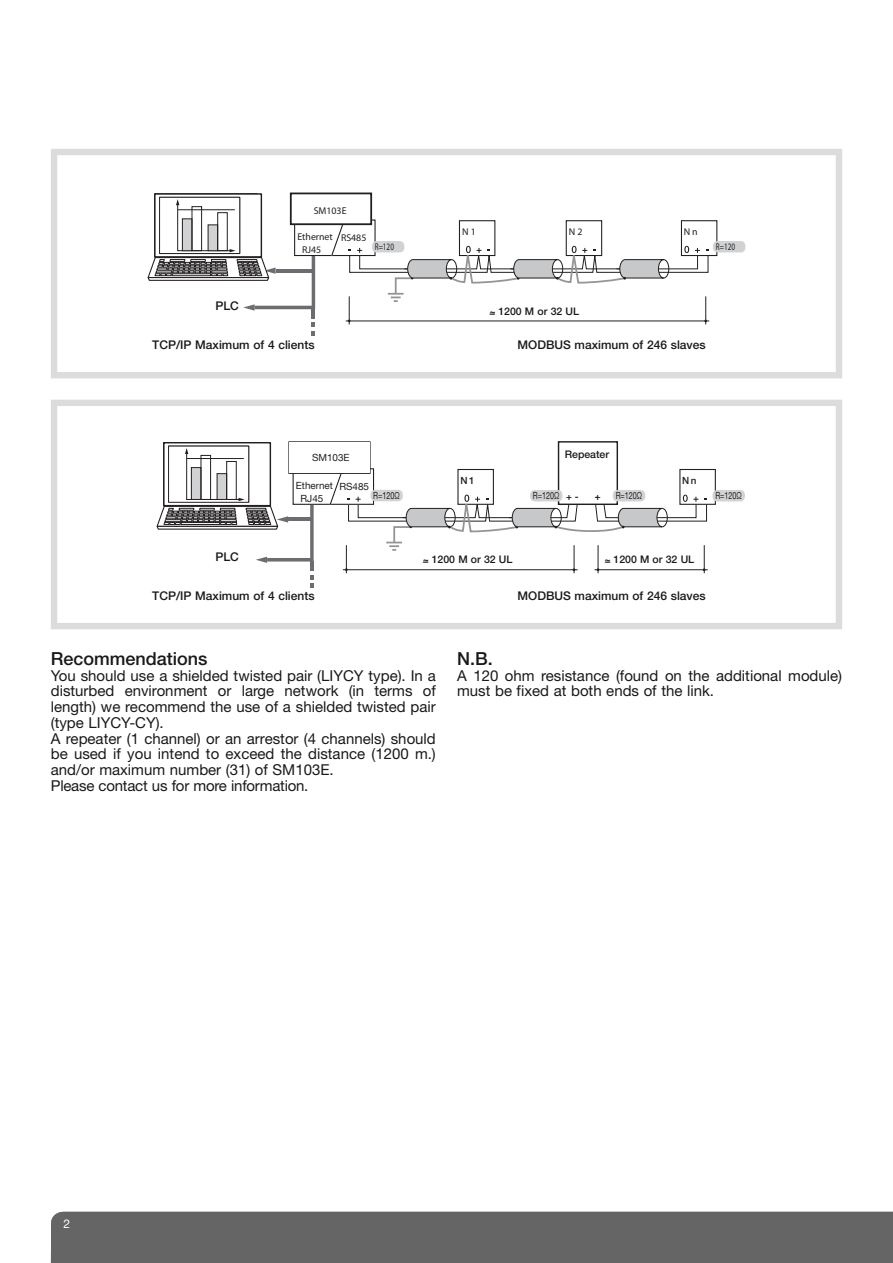
<style>
.page{position:relative;width:893px;height:1263px;background:#fff}
.page>*{position:absolute;margin:0;border:0;box-sizing:border-box;transform-origin:0 0}
.t1{font:500 18px "Helvetica Neue LT Com";color:#191919}
.t2{font:15px/15.8px "Helvetica Neue LT Com";color:#191919}
.t3{font:500 12px "Helvetica Neue LT Com";color:#191919}
.t4{font:12px "Helvetica Neue LT Com";color:#fff}
.t5{font:500 10.5px "Helvetica Neue LT Com";color:#191919}
.t6{font:9.9px "Myriad";color:#231f20}
.t7{font:9.9px "Helvetica Neue LT Com";color:#231f20;scale:.73 1}
.t8{font:9.9px/12.9px "Helvetica Neue LT Com";color:#231f20}
.t9{font:9.9px "Myriad";color:#231f20;scale:.73 1}
.t10{font:500 9.9px "Helvetica Neue LT Com";color:#231f20}
.s1{font-weight:500}
</style>
<div class="page">
<div style="left:51px;top:1212px;width:841px;height:51px;background:#656565"></div>
<svg style="left:168px;top:445px;width:82px;height:3px"></svg>
<div style="left:163px;top:442px;width:108px;height:64px;border:1px solid #231f20"></div>
<svg style="left:156px;top:448px;width:157px;height:140px"></svg>
<hr style="left:187px;top:458px;width:57px;height:1px;background:#231f20">
<div style="left:712px;top:490px;width:33px;height:11px;background:#d1d2d4;border-radius:5px"></div>
<div style="left:293px;top:469px;width:80px;height:35px;background:#fff"></div>
<div style="left:292px;top:468px;width:82px;height:37px;border:1px solid #231f20"></div>
<div style="left:288px;top:441px;width:82px;height:33px;border:2px solid #231f20"></div>
<svg style="left:329px;top:441px;width:387px;height:132px"></svg>
<div style="left:289px;top:442px;width:80px;height:31px;background:#fff"></div>
<div style="left:51px;top:400px;width:791px;height:229px;border:6px solid #dcdcdc"></div>
<svg style="left:159px;top:196px;width:82px;height:3px"></svg>
<div style="left:154px;top:193px;width:108px;height:65px;border:1px solid #231f20"></div>
<div style="left:159px;top:197px;width:81px;height:57px;border:1px solid #231f20"></div>
<svg style="left:147px;top:199px;width:168px;height:137px"></svg>
<hr style="left:178px;top:209px;width:57px;height:1px;background:#231f20">
<div style="left:713px;top:241px;width:32px;height:11px;background:#d1d2d4;border-radius:5px"></div>
<div style="left:294px;top:220px;width:81px;height:36px;background:#fff"></div>
<div style="left:294px;top:219px;width:81px;height:37px;border:1px solid #231f20"></div>
<div style="left:291px;top:193px;width:80px;height:31px;background:#fff"></div>
<div style="left:290px;top:193px;width:82px;height:32px;border:2px solid #231f20"></div>
<svg style="left:330px;top:219px;width:388px;height:105px"></svg>
<div style="left:51px;top:149px;width:791px;height:229px;border:6px solid #dcdcdc"></div>
<p class="t6" style="left:314px;top:207px;width:34px">SM103E</p>
<p class="t6" style="left:302px;top:246px;width:21px">RJ45</p>
<p class="t6" style="left:297px;top:233px;width:70px">Ethernet RS485</p>
<p class="t9" style="left:375px;top:243px;width:28px">R=120</p>
<p class="t3" style="left:215px;top:302px;width:25px">PLC</p>
<p class="t3" style="left:152px;top:340px;width:164px">TCP/IP Maximum of 4 clients</p>
<p class="t6" style="left:462px;top:228px;width:15px">N 1</p>
<p class="t6" style="left:569px;top:228px;width:15px">N 2</p>
<p class="t6" style="left:683px;top:228px;width:16px">N n</p>
<p class="t9" style="left:715px;top:243px;width:28px">R=120</p>
<p class="t5" style="left:489px;top:307px;width:91px">~– 1200 M or 32 UL</p>
<p class="t3" style="left:517px;top:340px;width:190px">MODBUS maximum of 246 slaves</p>
<p class="t8" style="left:312px;top:453px;width:39px">SM103E</p>
<p class="t5" style="left:564px;top:451px;width:46px">Repeater</p>
<p class="t8" style="left:300px;top:480px;width:70px;text-indent:-5px">Ethernet RS485<br>RJ45</p>
<p class="t7" style="left:373px;top:492px;width:31px">R=120</p>
<p class="t10" style="left:460px;top:477px;width:16px">N 1</p>
<p class="t10" style="left:682px;top:477px;width:16px">N n</p>
<p class="t7" style="left:533px;top:492px;width:64px">R=120 <span class="s1">+ -</span></p>
<p class="t7" style="left:595px;top:492px;width:59px"><span class="s1">-</span> R=120</p>
<p class="t7" style="left:715px;top:492px;width:31px">R=120</p>
<p class="t3" style="left:215px;top:553px;width:25px">PLC</p>
<p class="t3" style="left:152px;top:591px;width:164px">TCP/IP Maximum of 4 clients</p>
<p class="t5" style="left:423px;top:555px;width:91px">~– 1200 M or 32 UL</p>
<p class="t5" style="left:604px;top:555px;width:91px">~– 1200 M or 32 UL</p>
<p class="t3" style="left:517px;top:591px;width:190px">MODBUS maximum of 246 slaves</p>
<p class="t1" style="left:51px;top:652px;width:158px">Recommendations</p>
<p class="t2" style="left:51px;top:669px;width:386px">You should use a shielded twisted pair (LIYCY type). In a disturbed environment or large network (in terms of length) we recommend the use of a shielded twisted pair (type LIYCY-CY).<br>A repeater (1 channel) or an arrestor (4 channels) should be used if you intend to exceed the distance (1200 m.) and/or maximum number (31) of SM103E.<br>Please contact us for more information.</p>
<p class="t1" style="left:457px;top:652px;width:37px">N.B.</p>
<p class="t2" style="left:457px;top:669px;width:386px">A 120 ohm resistance (found on the additional module) must be fixed at both ends of the link.</p>
<p class="t4" style="left:64px;top:1220px;width:8px">2</p>
</div>
